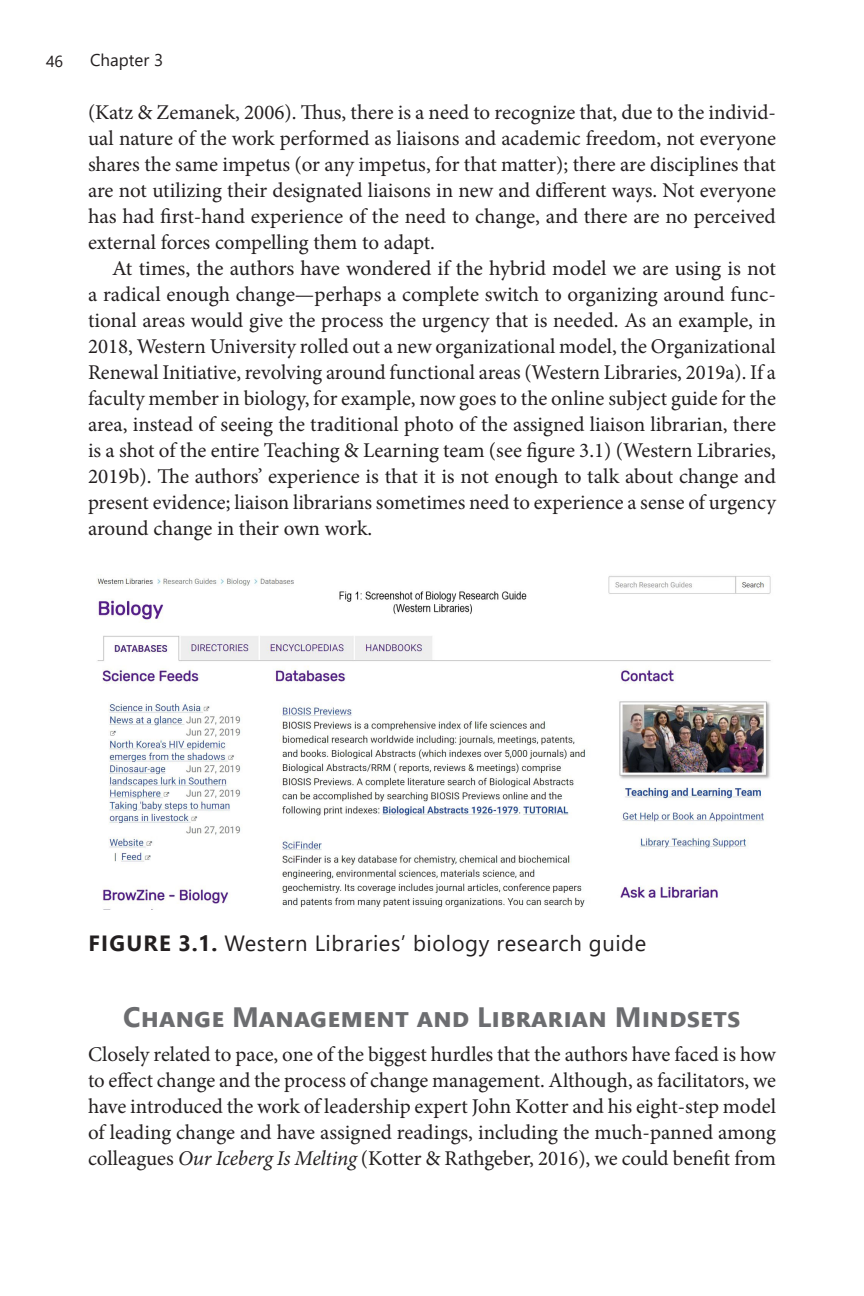
<style>
.page{position:relative;width:864px;height:1296px;background:#fff}
.page>*{position:absolute;margin:0;border:0;box-sizing:border-box;transform-origin:0 0}
.Heading_LevelC{font:700 28px "Segoe UI";color:#6c6d70}
.Figure_Caption{font:22px "Segoe UI";letter-spacing:.025em;color:#231f20}
.BodyCopy{font:21px/26px "Minion Pro";color:#231f20;text-align:justify}
.BodyCopy_NoIndent{font:21px/26px "Minion Pro";color:#231f20;text-align:justify}
.t1{font:17px "Segoe UI";color:#231f20}
.t2{font:16px "Segoe UI";color:#231f20}
.s1{font-weight:700}
.s2{font-style:italic}
</style>
<div class="page">
<img style="left:97px;top:576px;width:674px;height:333px">
<p class="t2" style="left:46px;top:46px;width:19px">46</p>
<p class="t1" style="left:90px;top:44px;width:75px">Chapter 3</p>
<p class="BodyCopy" style="left:88px;top:100px;width:690px">(Katz &amp; Zemanek, 2006). Thus, there is a need to recognize that, due to the individ&shy;ual nature of the work performed as liaisons and academic freedom, not everyone shares the same impetus (or any impetus, for that matter); there are disciplines that are not utilizing their designated liaisons in new and different ways. Not everyone has had first-hand experience of the need to change, and there are no perceived external forces compelling them to adapt.</p>
<p class="BodyCopy" style="left:88px;top:256px;width:690px;text-indent:24px">At times, the authors have wondered if the hybrid model we are using is not a radical enough change—perhaps a complete switch to organizing around func&shy;tional areas would give the process the urgency that is needed. As an example, in 2018, Western University rolled out a new organizational model, the Organizational Renewal Initiative, revolving around functional areas (Western Libraries, 2019a). If a faculty member in biology, for example, now goes to the online subject guide for the area, instead of seeing the traditional photo of the assigned liaison librarian, there is a shot of the entire Teaching &amp; Learning team (see figure 3.1) (Western Libraries, 2019b). The authors’ experience is that it is not enough to talk about change and present evidence; liaison librarians sometimes need to experience a sense of urgency around change in their own work.</p>
<p class="Figure_Caption" style="left:88px;top:923px;width:559px"><span class="s1">FIGURE 3.1.</span> Western Libraries’ biology research guide</p>
<p class="Heading_LevelC" style="left:123px;top:991px;width:619px">Change Management and Librarian Mindsets</p>
<p class="BodyCopy_NoIndent" style="left:88px;top:1042px;width:690px">Closely related to pace, one of the biggest hurdles that the authors have faced is how to effect change and the process of change management. Although, as facilitators, we have introduced the work of leadership expert John Kotter and his eight-step model of leading change and have assigned readings, including the much-panned among colleagues <span class="s2">Our Iceberg Is Melting</span> (Kotter &amp; Rathgeber, 2016), we could benefit from</p>
</div>
